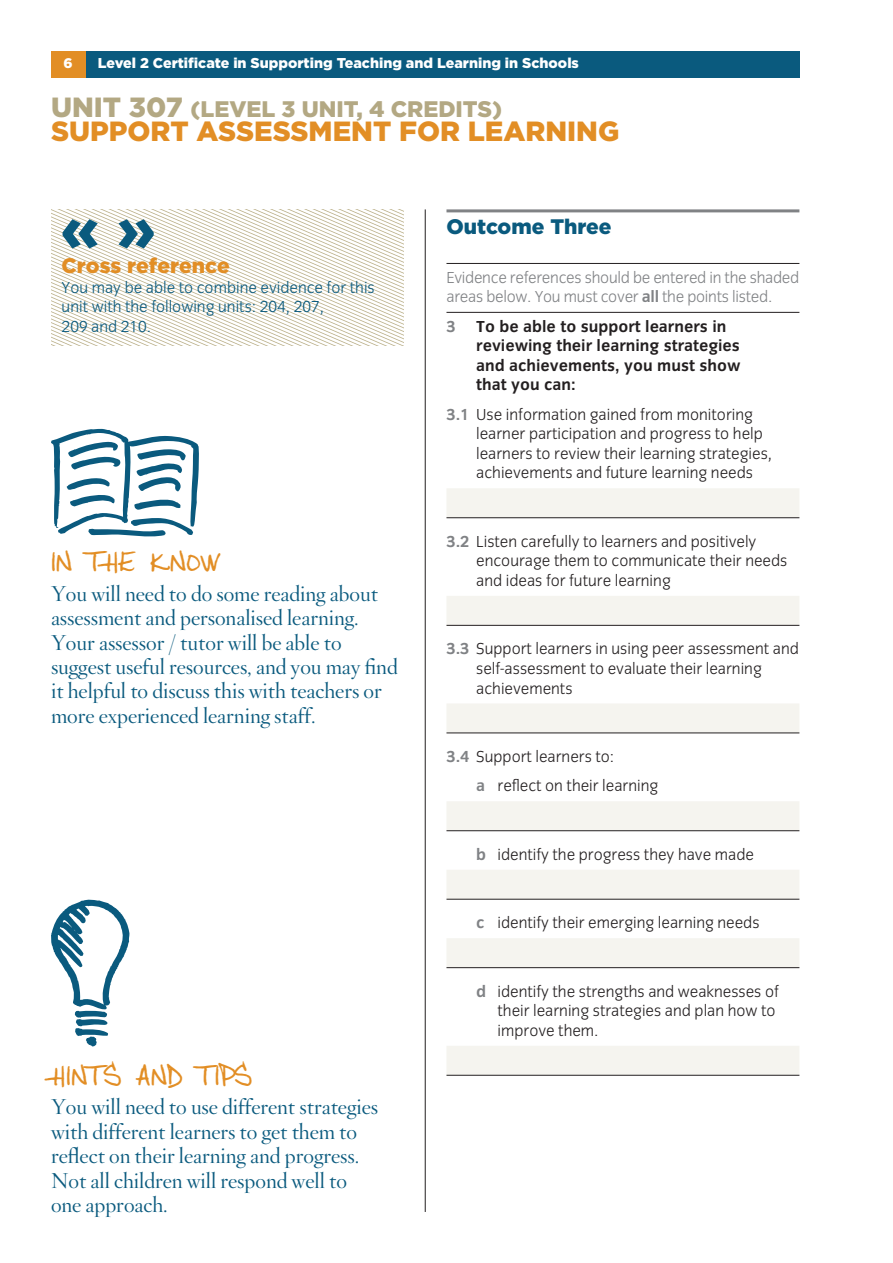
<style>
.page{position:relative;width:893px;height:1263px;background:#fff}
.page>*{position:absolute;margin:0;border:0;box-sizing:border-box;transform-origin:0 0}
.t1{font:900 27.75px "Gotham";color:#e28e25}
.STL_Feature_headline{font:27px "FG Bonnie'sfont";letter-spacing:.01em;color:#e28e25}
.t2{font:900 22.5px "Gotham";color:#b3a883}
.STL_Feature_copy{font:21px/24.5px "Hoefler Titling HTF Lt Roman";color:#0a5a7e}
.STL_Headline_orange{font:900 21px "Gotham";color:#e28e25}
.STL_Headline_lowerca{font:900 21px "Gotham";color:#0a5a7e}
.STL_Body_Copy__outco{font:300 16.5px/19.5px "Congress Sans";color:#231f20}
.STL_Body_Copy__outco-2{font:700 16.5px/19.5px "Congress Sans";color:#231f20}
.STL_Outcome_grey_cop{font:300 16.5px/19.5px "Congress Sans";letter-spacing:-.015em;color:#808285}
.STL_Smartscreen___cr{font:300 16.5px/19.5px "Congress Sans";color:#0a5a7e}
.t3{font:900 14.25px "Gotham";color:#fff}
.t4{font:900 13.8px "Gotham";color:#fff}
.s1{font-size:27.75px}
.s2{font-weight:700}
.s3{color:#808285}
.s4{font-weight:700;color:#808285}
</style>
<div class="page">
<svg style="left:51px;top:429px;width:148px;height:108px"></svg>
<svg style="left:51px;top:899px;width:79px;height:148px"></svg>
<svg style="left:51px;top:209px;width:353px;height:136px"></svg>
<hr style="left:446px;top:209px;width:353px;height:3px;background:#808285">
<hr style="left:446px;top:263px;width:353px;height:1px;background:#231f20">
<hr style="left:446px;top:312px;width:353px;height:1px;background:#231f20">
<div style="left:446px;top:488px;width:353px;height:29px;background:#f5f4ef"></div>
<hr style="left:446px;top:517px;width:353px;height:1px;background:#231f20">
<div style="left:446px;top:596px;width:353px;height:29px;background:#f5f4ef"></div>
<hr style="left:446px;top:625px;width:353px;height:1px;background:#231f20">
<div style="left:446px;top:703px;width:353px;height:30px;background:#f5f4ef"></div>
<hr style="left:446px;top:733px;width:353px;height:1px;background:#231f20">
<div style="left:446px;top:801px;width:353px;height:29px;background:#f5f4ef"></div>
<hr style="left:446px;top:830px;width:353px;height:1px;background:#231f20">
<div style="left:446px;top:870px;width:353px;height:29px;background:#f5f4ef"></div>
<hr style="left:446px;top:899px;width:353px;height:1px;background:#231f20">
<div style="left:446px;top:938px;width:353px;height:29px;background:#f5f4ef"></div>
<hr style="left:446px;top:967px;width:353px;height:1px;background:#231f20">
<div style="left:446px;top:1046px;width:353px;height:29px;background:#f5f4ef"></div>
<hr style="left:446px;top:1075px;width:353px;height:1px;background:#231f20">
<svg style="left:63px;top:219px;width:91px;height:30px"></svg>
<hr style="left:425px;top:209px;width:1px;height:1003px;background:#231f20">
<div style="left:85px;top:51px;width:714px;height:26px;background:#0a5a7e"></div>
<div style="left:51px;top:51px;width:34px;height:26px;background:#e28e25"></div>
<p class="t4" style="left:63px;top:55px;width:11px">6</p>
<p class="t3" style="left:98px;top:55px;width:483px">Level 2 Certificate in Supporting Teaching and Learning in Schools</p>
<h3 class="t2" style="left:51px;top:96px;width:453px"><span class="s1">Unit 307</span> (level 3 unit, 4 credits)</h3>
<h1 class="t1" style="left:51px;top:115px;width:570px">support assessment for learning</h1>
<p class="STL_Headline_orange" style="left:62px;top:253px;width:170px">Cross reference</p>
<p class="STL_Smartscreen___cr" style="left:62px;top:277px;width:315px">You may be able to combine evidence for this unit with the following units: 204, 207,<br>209 and 210.</p>
<p class="STL_Feature_headline" style="left:51px;top:546px;width:171px">IN THE KNOW</p>
<p class="STL_Feature_copy" style="left:51px;top:581px;width:348px">You will need to do some reading about assessment and personalised learning.<br>Your assessor / tutor will be able to suggest useful resources, and you may find it helpful to discuss this with teachers or more experienced learning staff.</p>
<p class="STL_Feature_headline" style="left:51px;top:1060px;width:204px">HINTS AND TIPS</p>
<p class="STL_Feature_copy" style="left:51px;top:1094px;width:329px">You will need to use different strategies with different learners to get them to reflect on their learning and progress.<br>Not all children will respond well to one approach.</p>
<p class="STL_Headline_lowerca" style="left:446px;top:214px;width:167px">Outcome Three</p>
<p class="STL_Outcome_grey_cop" style="left:446px;top:268px;width:354px">Evidence references should be entered in the shaded areas below. You must cover <span class="s2">all</span> the points listed.</p>
<p class="STL_Body_Copy__outco-2" style="left:476px;top:316px;width:266px;text-indent:-30px"><span class="s3">3</span> To be able to support learners in reviewing their learning strategies and achievements, you must show that you can:</p>
<p class="STL_Body_Copy__outco" style="left:476px;top:405px;width:297px;text-indent:-30px"><span class="s4">3.1</span> Use information gained from monitoring learner participation and progress to help learners to review their learning strategies, achievements and future learning needs</p>
<p class="STL_Body_Copy__outco" style="left:476px;top:532px;width:313px;text-indent:-30px"><span class="s4">3.2</span> Listen carefully to learners and positively encourage them to communicate their needs and ideas for future learning</p>
<p class="STL_Body_Copy__outco" style="left:476px;top:639px;width:324px;text-indent:-30px"><span class="s4">3.3</span> Support learners in using peer assessment and self-assessment to evaluate their learning achievements</p>
<p class="STL_Body_Copy__outco" style="left:446px;top:747px;width:169px"><span class="s4">3.4</span> Support learners to:</p>
<p class="STL_Body_Copy__outco" style="left:476px;top:776px;width:184px"><span class="s4">a</span> reflect on their learning</p>
<p class="STL_Body_Copy__outco" style="left:476px;top:845px;width:279px"><span class="s4">b</span> identify the progress they have made</p>
<p class="STL_Body_Copy__outco" style="left:476px;top:913px;width:285px"><span class="s4">c</span> identify their emerging learning needs</p>
<p class="STL_Body_Copy__outco" style="left:497px;top:982px;width:283px;text-indent:-21px"><span class="s4">d</span> identify the strengths and weaknesses of their learning strategies and plan how to improve them.</p>
</div>
